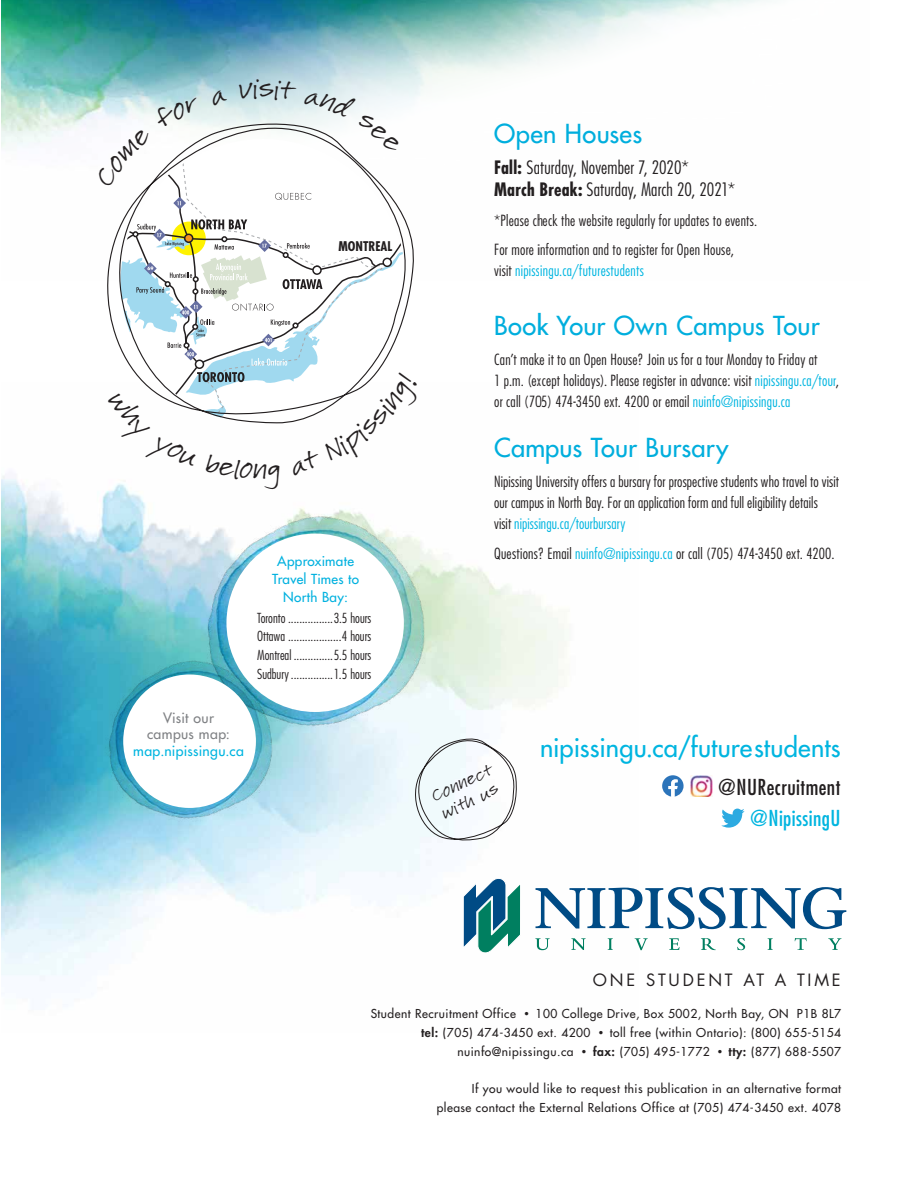
<style>
.page{position:relative;width:918px;height:1188px;background:#fff}
.page>*{position:absolute;margin:0;border:0;box-sizing:border-box;transform-origin:0 0}
.t1{font:500 25.5px "Futura Std";letter-spacing:.01em;color:#00aedd}
.t2{font:500 25.5px "Futura Std";letter-spacing:.005em;color:#00b5e0}
.t3{font:condensed 21.45px "Futura Std";letter-spacing:.02em;color:#231f20}
.t4{font:condensed 21.45px "Futura Std";letter-spacing:.02em;color:#00b5e0}
.t5{font:300 condensed 18px/22.5px "Futura Std";letter-spacing:.01em;color:#231f20}
.t6{font:16.5px "Futura Std";letter-spacing:.17em;color:#231f20}
.t7{font:300 condensed 15px/21px "Futura Std";letter-spacing:.015em;color:#231f20}
.t8{font:300 condensed 15px "Futura Std";letter-spacing:.015em;color:#00b5e0}
.t9{font:500 14.1px/16.8px "Futura Std";letter-spacing:.03em;color:#808285;text-align:center}
.t10{font:500 14.1px "Futura Std";letter-spacing:.025em;color:#00b5e0}
.t11{font:300 condensed 13.5px/18.6px "Futura Std";color:#231f20;text-align:justify}
.t12{font:500 13.5px/18px "Futura Std";letter-spacing:.025em;color:#00b1df;text-align:center}
.t13{font:700 condensed 13.05px "Futura Std";color:#231f20}
.t14{font:12.3px/19.6px "Pea Carlisle";color:#231f20}
.t15{font:500 12px/18.8px "Futura Std";letter-spacing:.04em;color:#231f20;text-align:right}
.s1{font-weight:700}
.s2{color:#231f20}
.s3{color:#00b5e0}
.s4{font-weight:300;font-stretch:condensed;font-size:9px}
.s5{font-weight:800}
</style>
<div class="page">
<img style="left:1px;top:476px;width:634px;height:505px">
<img style="left:1px;top:0;width:766px;height:148px">
<svg style="left:463px;top:878px;width:58px;height:75px"></svg>
<svg style="left:536px;top:887px;width:310px;height:42px"></svg>
<svg style="left:535px;top:938px;width:15px;height:12px"></svg>
<svg style="left:571px;top:938px;width:15px;height:12px"></svg>
<svg style="left:608px;top:938px;width:5px;height:12px"></svg>
<svg style="left:635px;top:938px;width:13px;height:12px"></svg>
<svg style="left:669px;top:938px;width:11px;height:12px"></svg>
<svg style="left:701px;top:938px;width:15px;height:12px"></svg>
<svg style="left:737px;top:938px;width:8px;height:12px"></svg>
<svg style="left:768px;top:938px;width:5px;height:12px"></svg>
<svg style="left:795px;top:938px;width:12px;height:12px"></svg>
<svg style="left:828px;top:938px;width:14px;height:12px"></svg>
<svg style="left:662px;top:775px;width:22px;height:22px"></svg>
<img style="left:691px;top:776px;width:21px;height:21px">
<svg style="left:721px;top:809px;width:24px;height:19px"></svg>
<svg style="left:130px;top:122px;width:295px;height:302px"></svg>
<img style="left:197px;top:510px;width:233px;height:225px">
<div style="left:226px;top:533px;width:178px;height:179px;background:#fff;border-radius:50%"></div>
<img style="left:101px;top:657px;width:175px;height:168px">
<div style="left:123px;top:674px;width:133px;height:134px;background:#fff;border-radius:50%"></div>
<svg style="left:406px;top:730px;width:114px;height:117px"></svg>
<svg style="left:95px;top:80px;width:311px;height:286px"></svg>
<svg style="left:130px;top:392px;width:68px;height:32px"></svg>
<svg style="left:205px;top:476px;width:77px;height:14px"></svg>
<svg style="left:291px;top:373px;width:129px;height:51px"></svg>
<p class="t13" style="left:339px;top:238px;width:55px">MONTREAL</p>
<p class="t9" style="left:147px;top:709px;width:84px">Visit our campus map:</p>
<p class="t10" style="left:133px;top:742px;width:112px">map.nipissingu.ca</p>
<p class="t12" style="left:272px;top:552px;width:88px">Approximate<br>Travel Times to<br>North Bay:</p>
<p class="t11" style="left:257px;top:608px;width:116px">Toronto . . . . . . . . . . . . . . . .3 .5 hours Ottawa . . . . . . . . . . . . . . . . . . .4 hours Montreal . . . . . . . . . . . . . .5 .5 hours Sudbury . . . . . . . . . . . . . . .1 .5 hours</p>
<h1 class="t1" style="left:494px;top:117px;width:150px">Open Houses</h1>
<p class="t5" style="left:494px;top:156px;width:243px"><span class="s1">Fall:</span> Saturday, November 7, 2020*<br><span class="s1">March Break:</span> Saturday, March 20, 2021*</p>
<p class="t7" style="left:494px;top:205px;width:263px;line-height:29.7px">*Please check the website regularly for updates to events.<br>For more information and to register for Open House,</p>
<p class="t8" style="left:494px;top:262px;width:151px"><span class="s2">visit</span> nipissingu.ca/futurestudents</p>
<h1 class="t1" style="left:494px;top:310px;width:327px">Book Your Own Campus Tour</h1>
<p class="t7" style="left:494px;top:349px;width:346px">Can’t make it to an Open House? Join us for a tour Monday to Friday at<br>1 p.m. (except holidays). Please register in advance: visit <span class="s3">nipissingu.ca/tour</span>, or call (705) 474-3450 ext. 4200 or email <span class="s3">nuinfo@nipissingu.ca</span></p>
<h1 class="t1" style="left:494px;top:432px;width:236px">Campus Tour Bursary</h1>
<p class="t7" style="left:494px;top:471px;width:346px">Nipissing University offers a bursary for prospective students who travel to visit our campus in North Bay. For an application form and full eligibility details<br>visit <span class="s3">nipissingu.ca/tourbursary</span></p>
<p class="t7" style="left:494px;top:543px;width:340px">Questions? Email <span class="s3">nuinfo@nipissingu.ca</span> or call (705) 474-3450 ext. 4200.</p>
<p class="t14" style="left:429px;top:788px;width:66px;rotate:-25deg">Connect with us</p>
<h1 class="t2" style="left:540px;top:731px;width:302px">nipissingu.ca/futurestudents</h1>
<h2 class="t3" style="left:719px;top:774px;width:123px">@NURecruitment</h2>
<h2 class="t4" style="left:751px;top:805px;width:91px">@NipissingU</h2>
<p class="t6" style="left:593px;top:969px;width:249px">ONE STUDENT AT A TIME</p>
<p class="t15" style="left:371px;top:1004px;width:472px">Student Recruitment Office <span class="s4">•</span> 100 College Drive, Box 5002, North Bay, ON P1B 8L7 <span class="s5">tel:</span> (705) 474-3450 ext. 4200 <span class="s4">•</span> toll free (within Ontario): (800) 655-5154 nuinfo@nipissingu.ca <span class="s4">•</span> <span class="s5">fax:</span> (705) 495-1772 <span class="s4">•</span> <span class="s5">tty:</span> (877) 688-5507</p>
<p class="t15" style="left:437px;top:1079px;width:406px">If you would like to request this publication in an alternative format please contact the External Relations Office at (705) 474-3450 ext. 4078</p>
</div>
